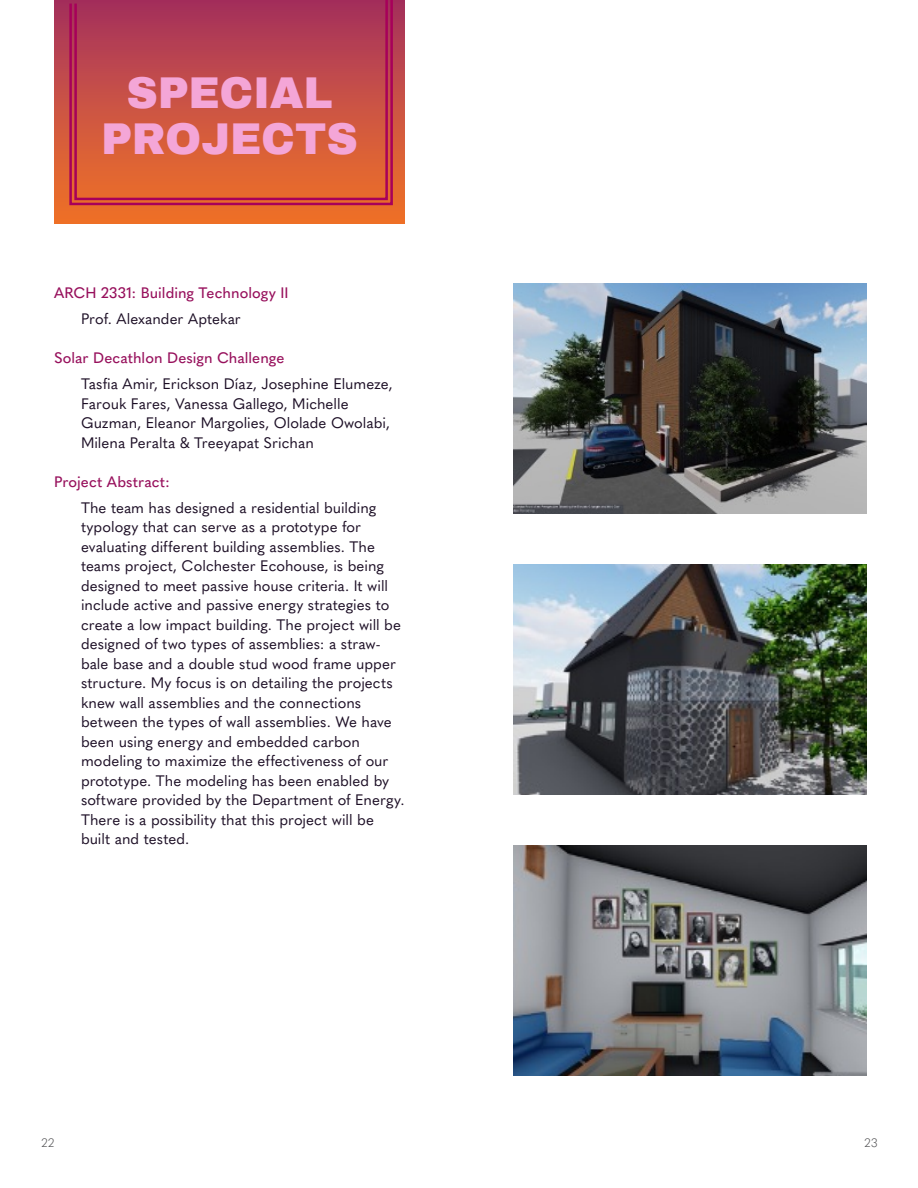
<style>
.page{position:relative;width:918px;height:1188px;background:#fff}
.page>*{position:absolute;margin:0;border:0;box-sizing:border-box;transform-origin:0 0}
.t1{font:900 43.5px/46.5px "Archivo";letter-spacing:-.005em;color:#f4a6d7;text-align:center}
.t2{font:15px/19.5px "Quasimoda";letter-spacing:.005em;color:#1c0e25}
.t3{font:500 15px "Quasimoda";color:#97105c}
.t4{font:300 12px "Quasimoda";color:#4d4d4f}
</style>
<div class="page">
<div style="left:54px;top:0;width:351px;height:223px;background:linear-gradient(to bottom,#a5325e,#f27426)"></div>
<svg style="left:68px;top:0;width:326px;height:206px;background:#be2e49"></svg>
<svg style="left:73px;top:0;width:316px;height:201px;background:#c64d45"></svg>
<img style="left:513px;top:284px;width:354px;height:229px">
<img style="left:513px;top:565px;width:354px;height:230px">
<img style="left:513px;top:846px;width:354px;height:230px">
<h1 class="t1" style="left:101px;top:69px;width:258px">SPECIAL<br>PROJECTS</h1>
<p class="t3" style="left:54px;top:281px;width:236px">ARCH 2331: Building Technology II</p>
<p class="t2" style="left:81px;top:308px;width:161px">Prof. Alexander Aptekar</p>
<p class="t3" style="left:54px;top:346px;width:232px">Solar Decathlon Design Challenge</p>
<p class="t2" style="left:81px;top:373px;width:313px">Tasfia Amir, Erickson Díaz, Josephine Elumeze, Farouk Fares, Vanessa Gallego, Michelle Guzman, Eleanor Margolies, Ololade Owolabi, Milena Peralta &amp; Treeyapat Srichan</p>
<p class="t3" style="left:54px;top:470px;width:117px">Project Abstract:</p>
<p class="t2" style="left:81px;top:497px;width:325px">The team has designed a residential building typology that can serve as a prototype for evaluating different building assemblies. The teams project, Colchester Ecohouse, is being designed to meet passive house criteria. It will include active and passive energy strategies to create a low impact building. The project will be designed of two types of assemblies: a straw&shy;bale base and a double stud wood frame upper structure. My focus is on detailing the projects knew wall assemblies and the connections between the types of wall assemblies. We have been using energy and embedded carbon modeling to maximize the effectiveness of our prototype. The modeling has been enabled by software provided by the Department of Energy.<br>There is a possibility that this project will be built and tested.</p>
<p class="t4" style="left:41px;top:1134px;width:14px">22</p>
<p class="t4" style="left:865px;top:1134px;width:14px">23</p>
</div>
